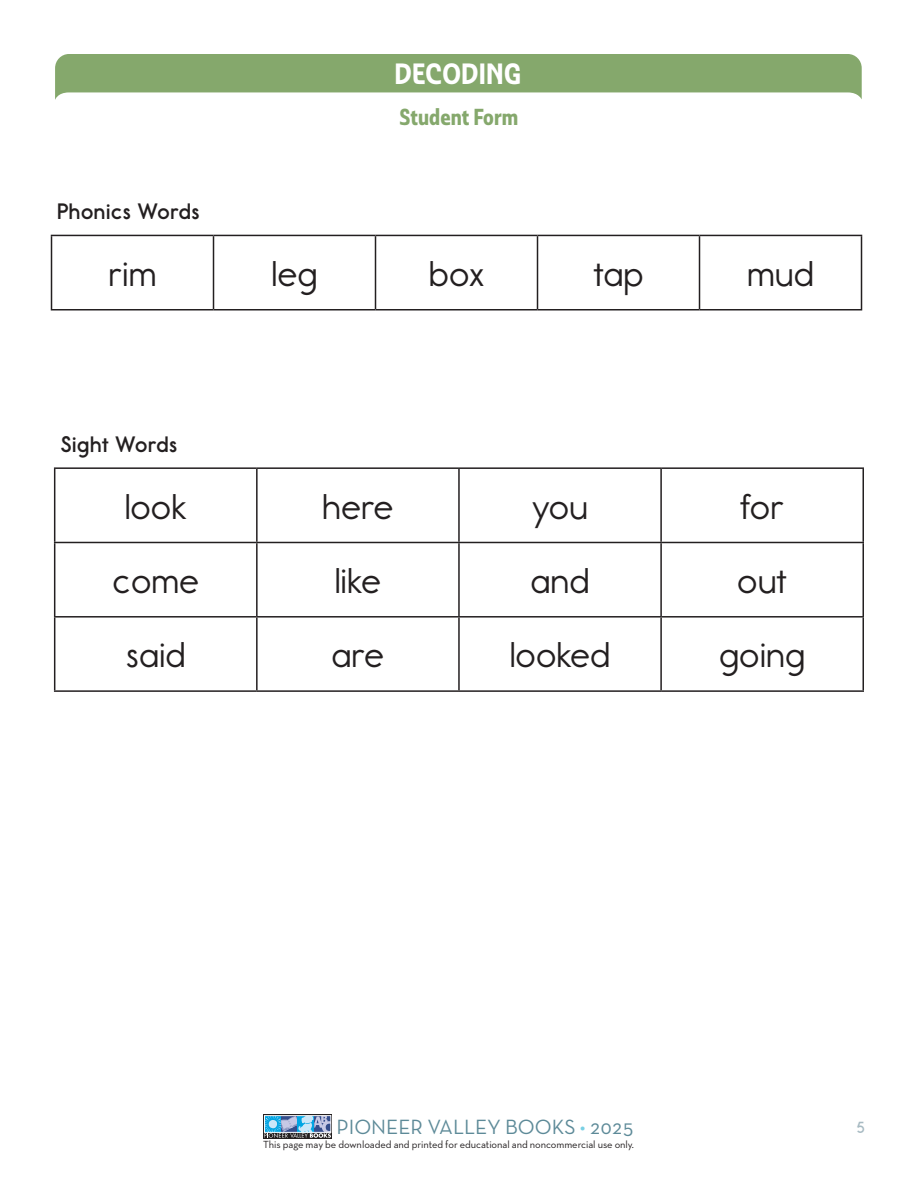
<style>
.page{position:relative;width:918px;height:1188px;background:#fff}
.page>*{position:absolute;margin:0;border:0;box-sizing:border-box;transform-origin:0 0}
.Words_in_table_24_pt{font:36px "Report School Rg";letter-spacing:.02em;color:#231f20}
.t1{font:28.5px "Ashemore Con Bol";letter-spacing:.01em;color:#fff}
.t2{font:700 22.5px "Report School Rg";letter-spacing:.03em;color:#231f20}
.t3{font:22.5px "Ashemore Con Bol";color:#85a86c}
.t4{font:21px "Neutra Text TF";color:#5d8a98}
.t5{font:15px "Stark";color:#a7bac2}
.t6{font:10.5px "Neutra Text TF";letter-spacing:-.005em;color:#231f20}
.s1{color:#79d0e4}
</style>
<div class="page">
<svg style="left:263px;top:1115px;width:69px;height:24px"></svg>
<svg style="left:264px;top:1118px;width:67px;height:20px"></svg>
<div style="left:264px;top:1116px;width:67px;height:16px;border:1px solid #fff"></div>
<hr style="left:51px;top:235px;width:163px;height:1px;background:#231f20">
<hr style="left:51px;top:236px;width:1px;height:73px;background:#231f20">
<hr style="left:214px;top:235px;width:162px;height:1px;background:#231f20">
<hr style="left:213px;top:236px;width:1px;height:73px;background:#231f20">
<hr style="left:376px;top:235px;width:162px;height:1px;background:#231f20">
<hr style="left:375px;top:236px;width:1px;height:73px;background:#231f20">
<hr style="left:538px;top:235px;width:162px;height:1px;background:#231f20">
<hr style="left:537px;top:236px;width:1px;height:73px;background:#231f20">
<hr style="left:700px;top:235px;width:162px;height:1px;background:#231f20">
<hr style="left:699px;top:236px;width:1px;height:73px;background:#231f20">
<hr style="left:861px;top:236px;width:1px;height:73px;background:#231f20">
<hr style="left:51px;top:309px;width:163px;height:1px;background:#231f20">
<hr style="left:214px;top:309px;width:162px;height:1px;background:#231f20">
<hr style="left:376px;top:309px;width:162px;height:1px;background:#231f20">
<hr style="left:538px;top:309px;width:162px;height:1px;background:#231f20">
<hr style="left:700px;top:309px;width:162px;height:1px;background:#231f20">
<hr style="left:54px;top:467px;width:203px;height:2px;background:#231f20">
<hr style="left:54px;top:469px;width:1px;height:73px;background:#231f20">
<hr style="left:257px;top:467px;width:202px;height:2px;background:#231f20">
<hr style="left:256px;top:469px;width:2px;height:73px;background:#231f20">
<hr style="left:459px;top:467px;width:202px;height:2px;background:#231f20">
<hr style="left:458px;top:469px;width:2px;height:73px;background:#231f20">
<hr style="left:661px;top:467px;width:203px;height:2px;background:#231f20">
<hr style="left:660px;top:469px;width:2px;height:73px;background:#231f20">
<hr style="left:862px;top:469px;width:2px;height:73px;background:#231f20">
<hr style="left:54px;top:542px;width:203px;height:1px;background:#231f20">
<hr style="left:54px;top:543px;width:1px;height:73px;background:#231f20">
<hr style="left:257px;top:542px;width:202px;height:1px;background:#231f20">
<hr style="left:256px;top:543px;width:2px;height:73px;background:#231f20">
<hr style="left:459px;top:542px;width:202px;height:1px;background:#231f20">
<hr style="left:458px;top:543px;width:2px;height:73px;background:#231f20">
<hr style="left:661px;top:542px;width:203px;height:1px;background:#231f20">
<hr style="left:660px;top:543px;width:2px;height:73px;background:#231f20">
<hr style="left:862px;top:543px;width:2px;height:73px;background:#231f20">
<hr style="left:54px;top:616px;width:203px;height:2px;background:#231f20">
<hr style="left:54px;top:618px;width:1px;height:72px;background:#231f20">
<hr style="left:257px;top:616px;width:202px;height:2px;background:#231f20">
<hr style="left:256px;top:618px;width:2px;height:72px;background:#231f20">
<hr style="left:459px;top:616px;width:202px;height:2px;background:#231f20">
<hr style="left:458px;top:618px;width:2px;height:72px;background:#231f20">
<hr style="left:661px;top:616px;width:203px;height:2px;background:#231f20">
<hr style="left:660px;top:618px;width:2px;height:72px;background:#231f20">
<hr style="left:862px;top:618px;width:2px;height:72px;background:#231f20">
<hr style="left:54px;top:690px;width:203px;height:2px;background:#231f20">
<hr style="left:257px;top:690px;width:202px;height:2px;background:#231f20">
<hr style="left:459px;top:690px;width:202px;height:2px;background:#231f20">
<hr style="left:661px;top:690px;width:203px;height:2px;background:#231f20">
<svg style="left:55px;top:54px;width:807px;height:46px"></svg>
<p class="t2" style="left:58px;top:198px;width:144px">Phonics Words</p>
<p class="t1" style="left:395px;top:56px;width:128px">DECODING</p>
<p class="t3" style="left:400px;top:103px;width:120px">Student Form</p>
<p class="Words_in_table_24_pt" style="left:109px;top:252px;width:49px">rim</p>
<p class="Words_in_table_24_pt" style="left:272px;top:252px;width:47px">leg</p>
<p class="Words_in_table_24_pt" style="left:429px;top:252px;width:56px">box</p>
<p class="Words_in_table_24_pt" style="left:594px;top:252px;width:51px">tap</p>
<p class="Words_in_table_24_pt" style="left:748px;top:252px;width:67px">mud</p>
<p class="t2" style="left:61px;top:431px;width:118px">Sight Words</p>
<p class="Words_in_table_24_pt" style="left:125px;top:485px;width:63px">look</p>
<p class="Words_in_table_24_pt" style="left:322px;top:485px;width:72px">here</p>
<p class="Words_in_table_24_pt" style="left:532px;top:485px;width:57px">you</p>
<p class="Words_in_table_24_pt" style="left:741px;top:485px;width:45px">for</p>
<p class="Words_in_table_24_pt" style="left:113px;top:560px;width:88px">come</p>
<p class="Words_in_table_24_pt" style="left:335px;top:560px;width:47px">like</p>
<p class="Words_in_table_24_pt" style="left:531px;top:560px;width:60px">and</p>
<p class="Words_in_table_24_pt" style="left:738px;top:560px;width:51px">out</p>
<p class="Words_in_table_24_pt" style="left:126px;top:634px;width:61px">said</p>
<p class="Words_in_table_24_pt" style="left:332px;top:634px;width:53px">are</p>
<p class="Words_in_table_24_pt" style="left:510px;top:634px;width:101px">looked</p>
<p class="Words_in_table_24_pt" style="left:720px;top:634px;width:87px">going</p>
<h3 class="t4" style="left:337px;top:1114px;width:299px">PIONEER VALLEY BOOKS <span class="s1">•</span> 2025</h3>
<p class="t6" style="left:263px;top:1138px;width:372px">This page may be downloaded and printed for educational and noncommercial use only.</p>
<h3 class="t5" style="left:857px;top:1116px;width:10px">5</h3>
</div>
